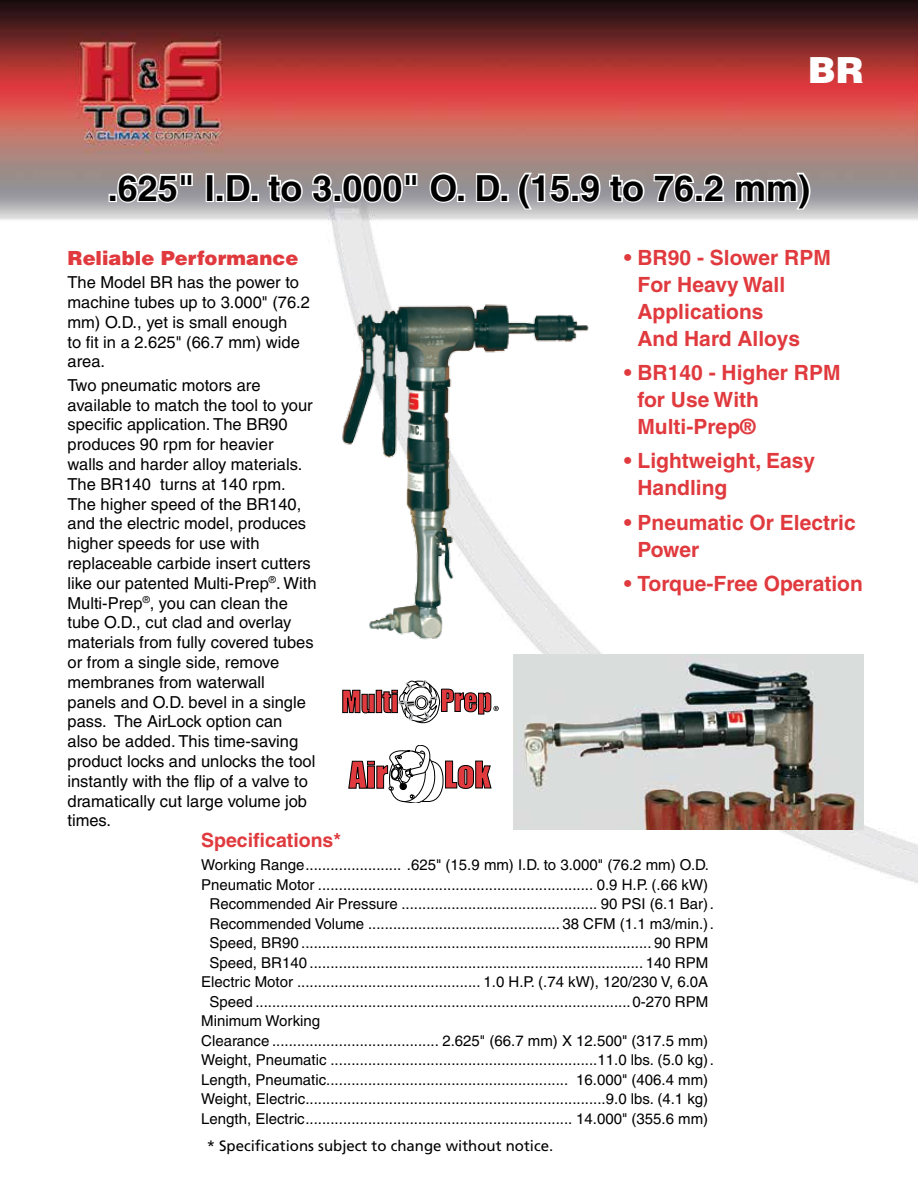
<style>
.page{position:relative;width:918px;height:1188px;background:#fff}
.page>*{position:absolute;margin:0;border:0;box-sizing:border-box;transform-origin:0 0}
.t1{font:700 36px "Helvetica";color:#000}
.t2{font:900 36px "Helvetica";color:#fff}
.t3{font:700 21px/27px "Helvetica";color:#e03a3e}
.t4{font:900 19.5px "Helvetica";letter-spacing:.005em;color:#e03a3e}
.t5{font:700 19.5px "Helvetica";color:#e03a3e}
.t6{font:16.5px/19.8px "Helvetica";color:#000}
.t7{font:15px "Helvetica";color:#000}
.t8{font:15px "Frutiger";color:#000}
</style>
<div class="page">
<img style="left:0;top:0;width:918px;height:883px">
<svg style="left:342px;top:684px;width:33px;height:30px"></svg>
<div style="left:376px;top:690px;width:6px;height:23px;background:#e03a3e"></div>
<div style="left:376px;top:690px;width:6px;height:23px;border:1px solid #000"></div>
<svg style="left:382px;top:680px;width:117px;height:46px"></svg>
<div style="left:109px;top:194px;width:8px;height:8px;border:3px solid #fff"></div>
<svg style="left:116px;top:171px;width:63px;height:33px"></svg>
<div style="left:186px;top:173px;width:7px;height:13px;border:3px solid #fff"></div>
<div style="left:180px;top:173px;width:6px;height:13px;border:3px solid #fff"></div>
<div style="left:206px;top:173px;width:8px;height:29px;border:3px solid #fff"></div>
<div style="left:216px;top:194px;width:8px;height:8px;border:3px solid #fff"></div>
<svg style="left:225px;top:172px;width:28px;height:32px"></svg>
<div style="left:251px;top:194px;width:8px;height:8px;border:3px solid #fff"></div>
<svg style="left:266px;top:173px;width:38px;height:31px"></svg>
<svg style="left:310px;top:172px;width:24px;height:32px"></svg>
<div style="left:333px;top:194px;width:9px;height:8px;border:3px solid #fff"></div>
<svg style="left:341px;top:172px;width:63px;height:32px"></svg>
<div style="left:411px;top:173px;width:6px;height:13px;border:3px solid #fff"></div>
<div style="left:404px;top:173px;width:7px;height:13px;border:3px solid #fff"></div>
<svg style="left:428px;top:171px;width:31px;height:33px"></svg>
<div style="left:457px;top:194px;width:8px;height:8px;border:3px solid #fff"></div>
<svg style="left:474px;top:172px;width:28px;height:32px"></svg>
<div style="left:500px;top:194px;width:9px;height:8px;border:3px solid #fff"></div>
<svg style="left:516px;top:171px;width:56px;height:41px"></svg>
<div style="left:571px;top:194px;width:8px;height:8px;border:3px solid #fff"></div>
<svg style="left:578px;top:172px;width:24px;height:32px"></svg>
<svg style="left:608px;top:173px;width:38px;height:31px"></svg>
<svg style="left:652px;top:171px;width:74px;height:33px"></svg>
<svg style="left:734px;top:170px;width:78px;height:41px"></svg>
<img style="left:513px;top:654px;width:351px;height:176px">
<img style="left:339px;top:299px;width:251px;height:345px">
<svg style="left:348px;top:746px;width:144px;height:57px"></svg>
<h1 class="t2" style="left:808px;top:47px;width:58px">BR</h1>
<h1 class="t1" style="left:108px;top:166px;width:704px">.625" I.D. to 3.000" O. D. (15.9 to 76.2 mm)</h1>
<h2 class="t3" style="left:638px;top:244px;width:195px;text-indent:-14px">• BR90 - Slower RPM<br>For Heavy Wall<br>Applications<br>And Hard Alloys</h2>
<h2 class="t3" style="left:638px;top:359px;width:205px;text-indent:-14px">• BR140 - Higher RPM for Use With<br>Multi-Prep®</h2>
<h2 class="t3" style="left:638px;top:447px;width:179px;text-indent:-14px">• Lightweight, Easy<br>Handling</h2>
<h2 class="t3" style="left:638px;top:508px;width:220px;text-indent:-14px">• Pneumatic Or Electric<br>Power</h2>
<h2 class="t3" style="left:624px;top:570px;width:240px">• Torque-Free Operation</h2>
<h3 class="t4" style="left:68px;top:245px;width:232px">Reliable Performance</h3>
<p class="t6" style="left:68px;top:273px;width:244px">The Model BR has the power to machine tubes up to 3.000" (76.2 mm) O.D., yet is small enough<br>to fit in a 2.625" (66.7 mm) wide area.</p>
<p class="t6" style="left:67px;top:375px;width:251px">Two pneumatic motors are available to match the tool to your specific application. The BR90 produces 90 rpm for heavier<br>walls and harder alloy materials.<br>The BR140 turns at 140 rpm.<br>The higher speed of the BR140, and the electric model, produces higher speeds for use with replaceable carbide insert cutters like our patented Multi-Prep<sup>®</sup>. With<br>Multi-Prep<sup>®</sup>, you can clean the tube O.D., cut clad and overlay materials from fully covered tubes or from a single side, remove membranes from waterwall panels and O.D. bevel in a single pass. The AirLock option can also be added. This time-saving product locks and unlocks the tool instantly with the flip of a valve to dramatically cut large volume job times.</p>
<h3 class="t5" style="left:201px;top:828px;width:141px">Specifications*</h3>
<p class="t7" style="left:201px;top:856px;width:509px">Working Range....................... .625" (15.9 mm) I.D. to 3.000" (76.2 mm) O.D.</p>
<p class="t7" style="left:201px;top:876px;width:508px">Pneumatic Motor .................................................................. 0.9 H.P. (.66 kW)</p>
<p class="t7" style="left:210px;top:895px;width:506px">Recommended Air Pressure ............................................... 90 PSI (6.1 Bar).</p>
<p class="t7" style="left:210px;top:915px;width:506px">Recommended Volume .............................................. 38 CFM (1.1 m3/min.).</p>
<p class="t7" style="left:210px;top:934px;width:500px">Speed, BR90 .................................................................................... 90 RPM</p>
<p class="t7" style="left:210px;top:954px;width:500px">Speed, BR140 ................................................................................ 140 RPM</p>
<p class="t7" style="left:201px;top:973px;width:508px">Electric Motor ............................................ 1.0 H.P. (.74 kW), 120/230 V, 6.0A</p>
<p class="t7" style="left:210px;top:993px;width:500px">Speed ..........................................................................................0-270 RPM</p>
<p class="t7" style="left:201px;top:1012px;width:121px">Minimum Working</p>
<p class="t7" style="left:201px;top:1032px;width:508px">Clearance ........................................ 2.625" (66.7 mm) X 12.500" (317.5 mm)</p>
<p class="t7" style="left:201px;top:1051px;width:514px">Weight, Pneumatic ................................................................11.0 lbs. (5.0 kg).</p>
<p class="t7" style="left:201px;top:1071px;width:509px">Length, Pneumatic.......................................................... 16.000" (406.4 mm)</p>
<p class="t7" style="left:201px;top:1090px;width:508px">Weight, Electric........................................................................9.0 lbs. (4.1 kg)</p>
<p class="t7" style="left:201px;top:1110px;width:509px">Length, Electric................................................................ 14.000" (355.6 mm)</p>
<p class="t8" style="left:207px;top:1137px;width:348px">* Specifications subject to change without notice.</p>
</div>
